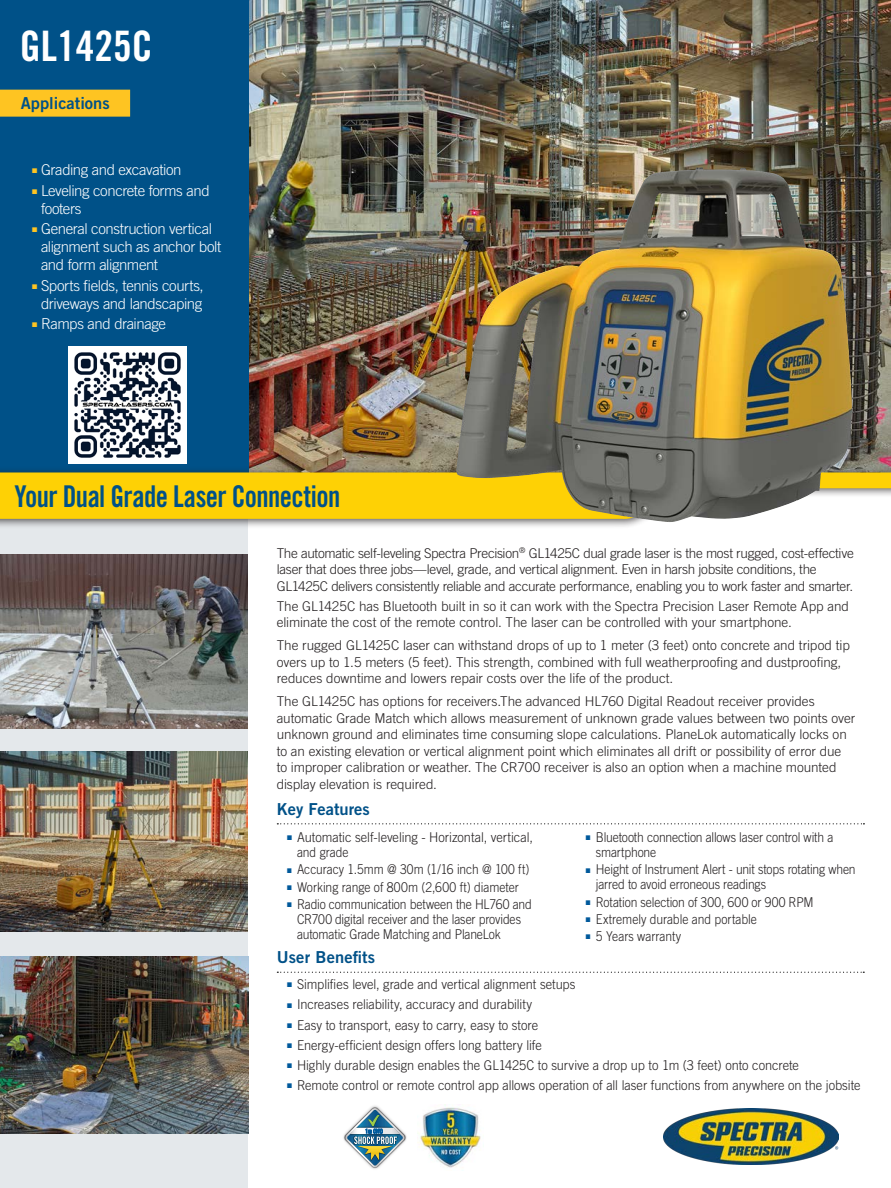
<style>
.page{position:relative;width:891px;height:1188px;background:#fff}
.page>*{position:absolute;margin:0;border:0;box-sizing:border-box;transform-origin:0 0}
.new_blueheadTitle{font:42px "Trade Gothic LT Std Bd Cn 20";color:#fff}
.new_yellowbarTitle{font:30px "Trade Gothic LT Std Bd Cn 20";letter-spacing:-.02em;color:#005188;scale:.92 1}
.new_bodyHead1{font:16.5px "Trade Gothic LT Std Bd 2";color:#005188}
.t1{font:300 15px/18px "Trade Gothic LT Std";letter-spacing:-.025em;color:#fff}
.new_bodytext{font:300 13.5px/16.5px "Trade Gothic LT Std";letter-spacing:-.005em;color:#231f20}
.new_bodytext-2{font:300 13.5px/15px "Trade Gothic LT Std";letter-spacing:-.005em;color:#231f20;scale:.95 1}
.new_bodytext-3{font:300 13.5px/15px "Trade Gothic LT Std";letter-spacing:-.005em;color:#231f20;scale:.9 1}
.new_bodytext-4{font:300 13.5px/16.5px "Trade Gothic LT Std";letter-spacing:-.025em;color:#231f20}
.new_bodytext-5{font:300 13.5px "Trade Gothic LT Std";letter-spacing:-.005em;color:#231f20;scale:.89 1}
.s1{color:#fec422}
.s2{color:#00599b}
</style>
<div class="page">
<img style="left:249px;top:0;width:642px;height:466px">
<div style="left:0;top:459px;width:248px;height:729px;background:#e4e8eb"></div>
<div style="left:0;top:0;width:249px;height:498px;background:#005188"></div>
<div style="left:0;top:90px;width:130px;height:27px;background:#fec422"></div>
<div style="left:0;top:466px;width:891px;height:63px;background:#231f20;opacity:.75"></div>
<svg style="left:0;top:472px;width:891px;height:49px;background:#f6ce18"></svg>
<svg style="left:277px;top:823px;width:587px;height:1px"></svg>
<svg style="left:277px;top:972px;width:587px;height:1px"></svg>
<img style="left:344px;top:1107px;width:62px;height:62px">
<svg style="left:345px;top:1108px;width:60px;height:59px"></svg>
<img style="left:0;top:752px;width:248px;height:179px">
<img style="left:456px;top:167px;width:396px;height:355px">
<img style="left:664px;top:1109px;width:175px;height:56px">
<img style="left:418px;top:1105px;width:63px;height:63px">
<img style="left:0;top:554px;width:248px;height:175px">
<img style="left:0;top:957px;width:249px;height:177px">
<img style="left:69px;top:346px;width:117px;height:117px">
<p class="new_blueheadTitle" style="left:20px;top:20px;width:134px">GL1425C</p>
<p class="new_bodyHead1" style="left:21px;top:92px;width:90px">Applications</p>
<p class="t1" style="left:32px;top:161px;width:151px"><span class="s1">■</span> Grading and excavation</p>
<p class="t1" style="left:41px;top:181px;width:170px;text-indent:-9px"><span class="s1">■</span> Leveling concrete forms and footers</p>
<p class="t1" style="left:41px;top:220px;width:182px;text-indent:-9px"><span class="s1">■</span> General construction vertical alignment such as anchor bolt and form alignment</p>
<p class="t1" style="left:32px;top:276px;width:173px;text-align:center"><span class="s1">■</span> Sports fields, tennis courts, driveways and landscaping</p>
<p class="t1" style="left:32px;top:315px;width:135px"><span class="s1">■</span> Ramps and drainage</p>
<p class="new_yellowbarTitle" style="left:14px;top:478px;width:356px">Your Dual Grade Laser Connection</p>
<p class="new_bodytext-4" style="left:277px;top:545px;width:579px">The automatic self-leveling Spectra Precision<sup>®</sup> GL1425C dual grade laser is the most rugged, cost-effective laser that does three jobs—level, grade, and vertical alignment. Even in harsh jobsite conditions, the<br>GL1425C delivers consistently reliable and accurate performance, enabling you to work faster and smarter.</p>
<p class="new_bodytext" style="left:277px;top:597px;width:574px">The GL1425C has Bluetooth built in so it can work with the Spectra Precision Laser Remote App and eliminate the cost of the remote control. The laser can be controlled with your smartphone.</p>
<p class="new_bodytext" style="left:277px;top:637px;width:575px">The rugged GL1425C laser can withstand drops of up to 1 meter (3 feet) onto concrete and tripod tip overs up to 1.5 meters (5 feet). This strength, combined with full weatherproofing and dustproofing, reduces downtime and lowers repair costs over the life of the product.</p>
<p class="new_bodytext" style="left:277px;top:693px;width:580px">The GL1425C has options for receivers.The advanced HL760 Digital Readout receiver provides automatic Grade Match which allows measurement of unknown grade values between two points over unknown ground and eliminates time consuming slope calculations. PlaneLok automatically locks on to an existing elevation or vertical alignment point which eliminates all drift or possibility of error due<br>to improper calibration or weather. The CR700 receiver is also an option when a machine mounted display elevation is required.</p>
<p class="new_bodyHead1" style="left:277px;top:799px;width:95px">Key Features</p>
<p class="new_bodytext-2" style="left:297px;top:830px;width:250px;text-indent:-10px"><span class="s2">■</span> Automatic self-leveling - Horizontal, vertical, and grade</p>
<p class="new_bodytext-5" style="left:287px;top:862px;width:274px"><span class="s2">■</span> Accuracy 1.5mm @ 30m (1/16 inch @ 100 ft)</p>
<p class="new_bodytext-3" style="left:287px;top:879px;width:259px"><span class="s2">■</span> Working range of 800m (2,600 ft) diameter</p>
<p class="new_bodytext-3" style="left:297px;top:896px;width:262px;text-indent:-10px"><span class="s2">■</span> Radio communication between the HL760 and<br>CR700 digital receiver and the laser provides automatic Grade Matching and PlaneLok</p>
<p class="new_bodyHead1" style="left:277px;top:947px;width:100px">User Benefits</p>
<p class="new_bodytext-3" style="left:596px;top:830px;width:265px;text-indent:-10px"><span class="s2">■</span> Bluetooth connection allows laser control with a smartphone</p>
<p class="new_bodytext-3" style="left:596px;top:862px;width:290px;text-indent:-10px"><span class="s2">■</span> Height of Instrument Alert - unit stops rotating when jarred to avoid erroneous readings</p>
<p class="new_bodytext-3" style="left:586px;top:894px;width:254px"><span class="s2">■</span> Rotation selection of 300, 600 or 900 RPM</p>
<p class="new_bodytext-3" style="left:586px;top:911px;width:192px"><span class="s2">■</span> Extremely durable and portable</p>
<p class="new_bodytext-3" style="left:586px;top:928px;width:107px"><span class="s2">■</span> 5 Years warranty</p>
<p class="new_bodytext-2" style="left:287px;top:977px;width:305px"><span class="s2">■</span> Simplifies level, grade and vertical alignment setups</p>
<p class="new_bodytext-2" style="left:287px;top:997px;width:259px"><span class="s2">■</span> Increases reliability, accuracy and durability</p>
<p class="new_bodytext-2" style="left:287px;top:1017px;width:266px"><span class="s2">■</span> Easy to transport, easy to carry, easy to store</p>
<p class="new_bodytext-2" style="left:287px;top:1037px;width:270px"><span class="s2">■</span> Energy-efficient design offers long battery life</p>
<p class="new_bodytext-2" style="left:287px;top:1057px;width:540px"><span class="s2">■</span> Highly durable design enables the GL1425C to survive a drop up to 1m (3 feet) onto concrete</p>
<p class="new_bodytext-2" style="left:287px;top:1078px;width:605px"><span class="s2">■</span> Remote control or remote control app allows operation of all laser functions from anywhere on the jobsite</p>
</div>
